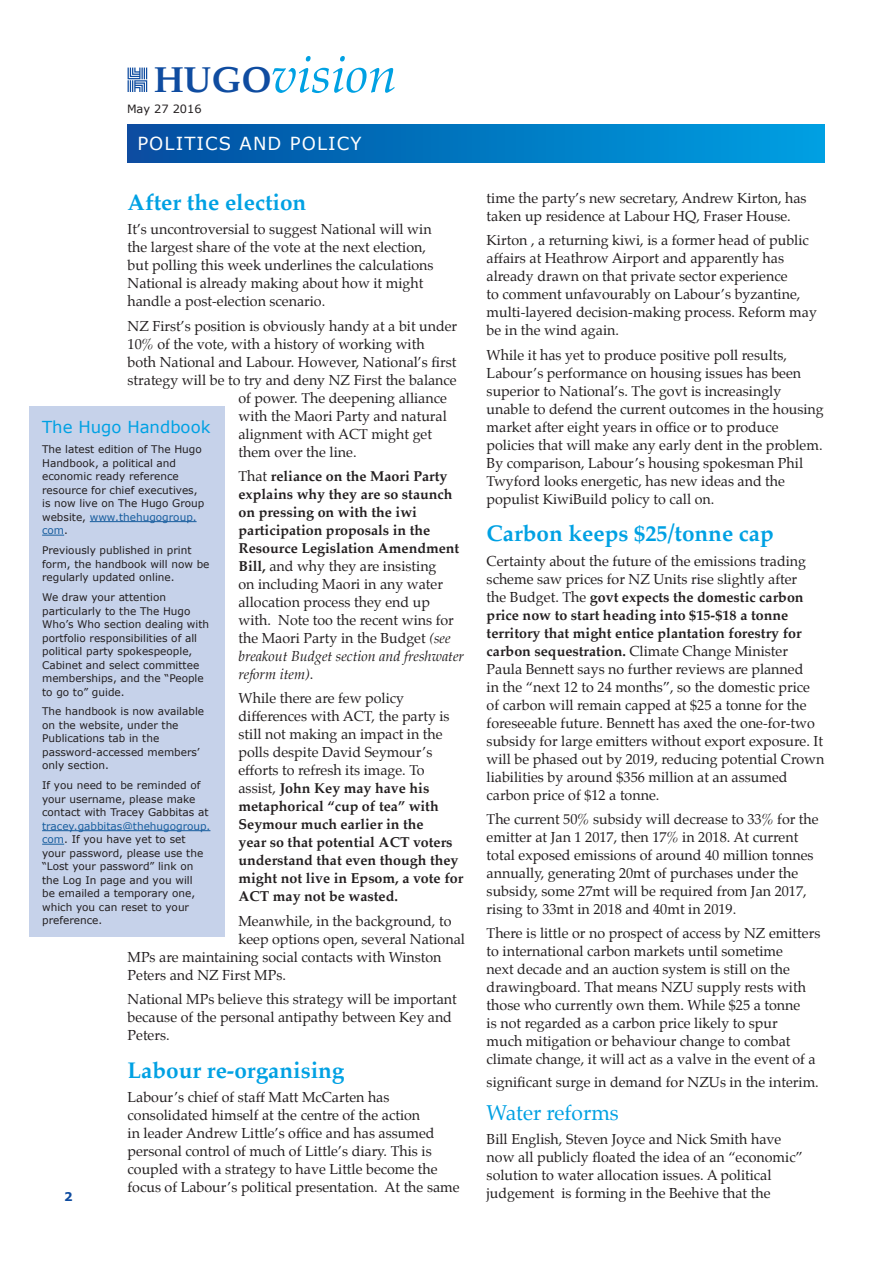
<style>
.page{position:relative;width:893px;height:1263px;background:#fff}
.page>*{position:absolute;margin:0;border:0;box-sizing:border-box;transform-origin:0 0}
.t1{font:italic 51.3px "Palatino";color:#00a1e3}
.t2{font:700 22.5px "Palatino";color:#00a1e3}
.t3{font:21px "Palatino";color:#00a1e3}
.t4{font:18px "Verdana";letter-spacing:.06em;color:#fff}
.t5{font:16.5px "Verdana";color:#00a1e3}
.t6{font:14.25px/18px "Palatino";color:#231f20}
.t7{font:700 14.25px/18px "Palatino";color:#231f20}
.t8{font:700 12px "Verdana";color:#0f4ca0}
.t9{font:11.4px "Verdana";color:#231f20}
.t10{font:10.5px/13.5px "Verdana";color:#231f20}
.s1{font-weight:700;font-style:normal;font-size:36px;color:#0f4ca0}
.s2{font-weight:400}
.s3{font-weight:400;font-style:italic}
.s4{color:#175d9e}
.s5{font-weight:700}
</style>
<div class="page">
<svg style="left:128px;top:68px;width:19px;height:24px"></svg>
<div style="left:127px;top:125px;width:697px;height:38px;background:linear-gradient(to right,#034d9f,#00a0e2)"></div>
<div style="left:29px;top:407px;width:196px;height:530px;background:#c6d2ea"></div>
<hr style="left:90px;top:521px;width:107px;height:1px;background:#175d9e">
<svg style="left:42px;top:535px;width:22px;height:1px"></svg>
<hr style="left:42px;top:830px;width:168px;height:1px;background:#175d9e">
<svg style="left:42px;top:844px;width:22px;height:1px"></svg>
<h1 class="t1" style="left:154px;top:31px;width:245px"><span class="s1">HUGO</span>vision</h1>
<p class="t9" style="left:127px;top:101px;width:76px">May 27 2016</p>
<p class="t4" style="left:137px;top:131px;width:226px">POLITICS AND POLICY</p>
<h2 class="t2" style="left:128px;top:183px;width:180px">After the election</h2>
<p class="t6" style="left:128px;top:220px;width:308px">It’s uncontroversial to suggest National will win the largest share of the vote at the next election, but polling this week underlines the calculations National is already making about how it might handle a post-election scenario.</p>
<p class="t6" style="left:128px;top:317px;width:331px">NZ First’s position is obviously handy at a bit under</p>
<p class="t6" style="left:128px;top:335px;width:299px">10% of the vote, with a history of working with</p>
<p class="t6" style="left:128px;top:353px;width:330px">both National and Labour. However, National’s first</p>
<p class="t6" style="left:128px;top:371px;width:331px">strategy will be to try and deny NZ First the balance</p>
<p class="t6" style="left:238px;top:389px;width:210px">of power. The deepening alliance</p>
<p class="t6" style="left:238px;top:407px;width:210px">with the Maori Party and natural</p>
<p class="t6" style="left:238px;top:425px;width:195px">alignment with ACT might get</p>
<p class="t6" style="left:238px;top:443px;width:120px">them over the line.</p>
<p class="t7" style="left:238px;top:467px;width:227px"><span class="s2">That</span> reliance on the Maori Party explains why they are so staunch on pressing on with the iwi participation proposals in the<br>Resource Legislation Amendment<br>Bill, <span class="s2">and why they are insisting<br>on including Maori in any water allocation process they end up with. Note too the recent wins for the Maori Party in the Budget</span> <span class="s3">(see breakout Budget section and freshwater reform item)</span><span class="s2">.</span></p>
<p class="t7" style="left:238px;top:689px;width:226px"><span class="s2">While there are few policy differences with ACT, the party is still not making an impact in the polls despite David Seymour’s efforts to refresh its image. To assist,</span> John Key may have his metaphorical “cup of tea” with<br>Seymour much earlier in the<br>year so that potential ACT voters understand that even though they might not live in Epsom, a vote for<br>ACT may not be wasted.</p>
<p class="t6" style="left:238px;top:912px;width:214px">Meanwhile, in the background, to</p>
<p class="t6" style="left:238px;top:930px;width:228px">keep options open, several National</p>
<p class="t6" style="left:128px;top:948px;width:315px">MPs are maintaining social contacts with Winston</p>
<p class="t6" style="left:128px;top:966px;width:160px">Peters and NZ First MPs.</p>
<p class="t6" style="left:128px;top:990px;width:331px">National MPs believe this strategy will be important because of the personal antipathy between Key and<br>Peters.</p>
<h2 class="t2" style="left:128px;top:1051px;width:218px">Labour re-organising</h2>
<p class="t6" style="left:128px;top:1088px;width:333px">Labour’s chief of staff Matt McCarten has consolidated himself at the centre of the action<br>in leader Andrew Little’s office and has assumed personal control of much of Little’s diary. This is coupled with a strategy to have Little become the focus of Labour’s political presentation. At the same</p>
<p class="t5" style="left:42px;top:416px;width:170px">The Hugo Handbook</p>
<p class="t10" style="left:42px;top:442px;width:164px">The latest edition of The Hugo<br>Handbook, a political and economic ready reference resource for chief executives, is now live on The Hugo Group website, <span class="s4">www.thehugogroup. com</span>.</p>
<p class="t10" style="left:42px;top:543px;width:169px">Previously published in print form, the handbook will now be regularly updated online.</p>
<p class="t10" style="left:42px;top:590px;width:169px">We draw your attention particularly to the The Hugo<br>Who’s Who section dealing with portfolio responsibilities of all political party spokespeople,<br>Cabinet and select committee memberships, and the “People to go to” guide.</p>
<p class="t10" style="left:42px;top:705px;width:164px">The handbook is now available on the website, under the<br>Publications tab in the password-accessed members’ only section.</p>
<p class="t10" style="left:42px;top:779px;width:168px">If you need to be reminded of your username, please make contact with Tracey Gabbitas at</p>
<p class="t10" style="left:42px;top:819px;width:170px"><span class="s4">tracey.gabbitas@thehugogroup. com</span>. If you have yet to set your password, please use the “Lost your password” link on the Log In page and you will<br>be emailed a temporary one, which you can reset to your preference.</p>
<p class="t8" style="left:64px;top:1188px;width:10px">2</p>
<p class="t6" style="left:487px;top:189px;width:322px">time the party’s new secretary, Andrew Kirton, has taken up residence at Labour HQ, Fraser House.</p>
<p class="t6" style="left:487px;top:232px;width:332px">Kirton , a returning kiwi, is a former head of public affairs at Heathrow Airport and apparently has already drawn on that private sector experience<br>to comment unfavourably on Labour’s byzantine, multi-layered decision-making process. Reform may be in the wind again.</p>
<p class="t6" style="left:487px;top:346px;width:339px">While it has yet to produce positive poll results, Labour’s performance on housing issues has been superior to National’s. The govt is increasingly unable to defend the current outcomes in the housing market after eight years in office or to produce policies that will make any early dent in the problem.<br>By comparison, Labour’s housing spokesman Phil Twyford looks energetic, has new ideas and the populist KiwiBuild policy to call on.</p>
<h2 class="t2" style="left:487px;top:514px;width:289px">Carbon keeps $25/tonne cap</h2>
<p class="t6" style="left:487px;top:552px;width:339px">Certainty about the future of the emissions trading scheme saw prices for NZ Units rise slightly after<br>the Budget. The <span class="s5">govt expects the domestic carbon price now to start heading into $15-$18 a tonne territory that might entice plantation forestry for carbon sequestration.</span> Climate Change Minister Paula Bennett says no further reviews are planned<br>in the “next 12 to 24 months”, so the domestic price of carbon will remain capped at $25 a tonne for the foreseeable future. Bennett has axed the one-for-two subsidy for large emitters without export exposure. It will be phased out by 2019, reducing potential Crown liabilities by around $356 million at an assumed carbon price of $12 a tonne.</p>
<p class="t6" style="left:487px;top:810px;width:334px">The current 50% subsidy will decrease to 33% for the emitter at Jan 1 2017, then 17% in 2018. At current total exposed emissions of around 40 million tonnes annually, generating 20mt of purchases under the subsidy, some 27mt will be required from Jan 2017, rising to 33mt in 2018 and 40mt in 2019.</p>
<p class="t6" style="left:487px;top:924px;width:335px">There is little or no prospect of access by NZ emitters to international carbon markets until sometime<br>next decade and an auction system is still on the drawingboard. That means NZU supply rests with those who currently own them. While $25 a tonne<br>is not regarded as a carbon price likely to spur<br>much mitigation or behaviour change to combat climate change, it will act as a valve in the event of a</p>
<p class="t6" style="left:487px;top:1073px;width:334px">significant surge in demand for NZUs in the interim.</p>
<h3 class="t3" style="left:487px;top:1095px;width:134px">Water reforms</h3>
<p class="t6" style="left:487px;top:1130px;width:318px">Bill English, Steven Joyce and Nick Smith have now all publicly floated the idea of an “economic” solution to water allocation issues. A political judgement is forming in the Beehive that the</p>
</div>
